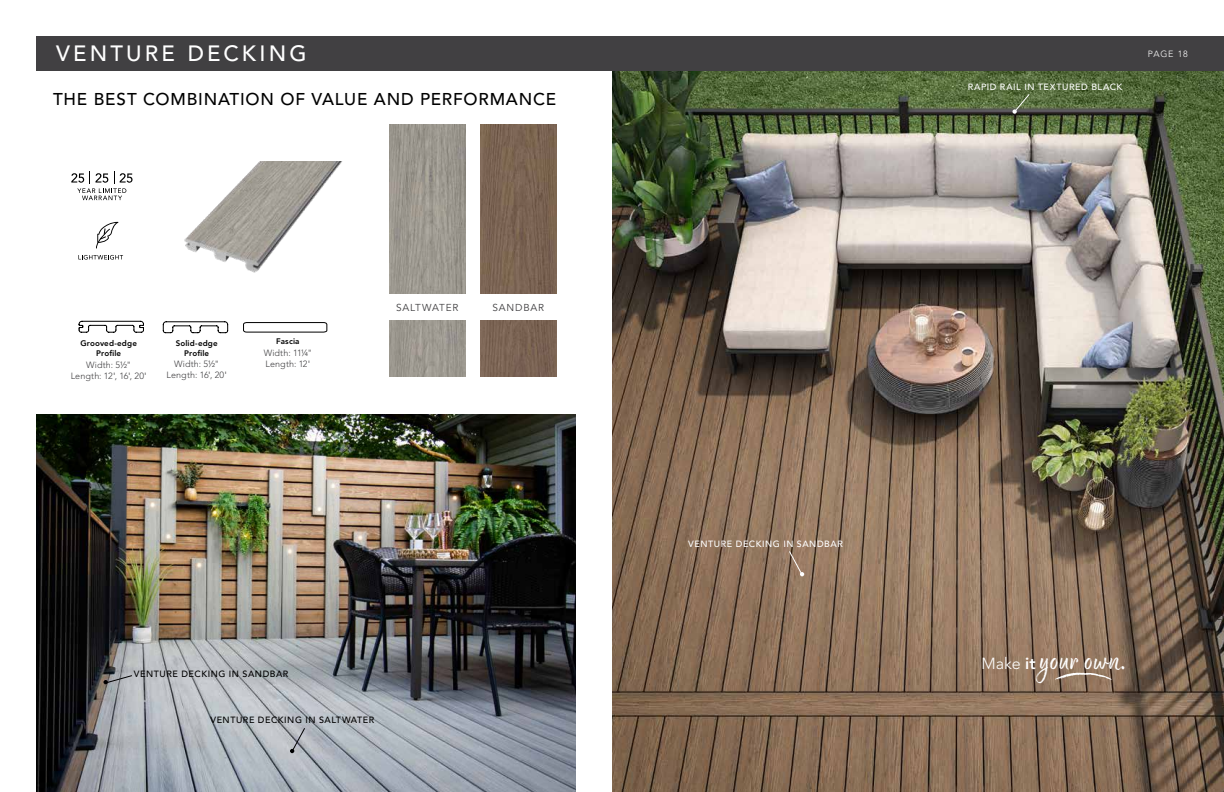
<style>
.page{position:relative;width:1224px;height:792px;background:#fff}
.page>*{position:absolute;margin:0;border:0;box-sizing:border-box;transform-origin:0 0}
.t1{font:31px "Good Karma Upright";letter-spacing:.005em;color:#fff}
.t2{font:500 22px "Avenir LT Std";letter-spacing:.145em;color:#fff}
.t3{font:500 17px "Avenir LT Std";letter-spacing:.045em;color:#000}
.t4{font:10px "Avenir LT Std";letter-spacing:.085em;color:#414042}
.t5{font:300 9px/11px "Avenir LT Std";letter-spacing:.015em;color:#414042;text-align:center}
.t6{font:500 9px "Avenir LT Std";letter-spacing:.06em;color:#000}
.t7{font:500 9px "Avenir LT Std";letter-spacing:.06em;color:#fff}
.t8{font:300 9px "Avenir LT Std";letter-spacing:.075em;color:#fff}
.t9{font:800 8px/9.6px "Avenir LT Std";letter-spacing:.02em;color:#000;text-align:center}
.s1{font-family:"Helvetica Neue LT Std";font-weight:400}
.s2{font-family:"Avenir LT Std";font-weight:300;font-size:16px}
.s3{font-family:"Avenir LT Std";font-weight:800;font-size:16px}
</style>
<div class="page">
<img style="left:36px;top:414px;width:540px;height:378px">
<img style="left:612px;top:70px;width:612px;height:722px">
<div style="left:36px;top:36px;width:1188px;height:34px;background:#414042"></div>
<img style="left:389px;top:125px;width:76px;height:252px">
<img style="left:480px;top:125px;width:76px;height:252px">
<div style="left:374px;top:295px;width:200px;height:25px;background:#fff"></div>
<svg style="left:789px;top:551px;width:15px;height:25px"></svg>
<svg style="left:1012px;top:94px;width:18px;height:20px"></svg>
<svg style="left:290px;top:728px;width:15px;height:25px"></svg>
<img style="left:184px;top:161px;width:159px;height:112px">
<svg style="left:1054px;top:673px;width:58px;height:7px"></svg>
<svg style="left:78px;top:321px;width:66px;height:12px"></svg>
<svg style="left:163px;top:321px;width:65px;height:12px"></svg>
<svg style="left:243px;top:322px;width:84px;height:11px"></svg>
<svg style="left:71px;top:171px;width:62px;height:29px"></svg>
<svg style="left:78px;top:255px;width:45px;height:5px"></svg>
<svg style="left:96px;top:222px;width:22px;height:27px"></svg>
<svg style="left:104px;top:675px;width:29px;height:9px"></svg>
<h2 class="t2" style="left:56px;top:41px;width:252px">VENTURE DECKING</h2>
<h3 class="t3" style="left:53px;top:90px;width:504px">THE BEST COMBINATION OF VALUE AND PERFORMANCE</h3>
<p class="t9" style="left:80px;top:338px;width:58px">Grooved-edge<br>Profile</p>
<p class="t5" style="left:71px;top:359px;width:78px">Width: 5½"<br>Length: 12<span class="s1">'</span>, 16<span class="s1">'</span>, 20<span class="s1">'</span></p>
<p class="t9" style="left:176px;top:338px;width:44px">Solid-edge<br>Profile</p>
<p class="t5" style="left:167px;top:359px;width:62px">Width: 5½"<br>Length: 16<span class="s1">'</span>, 20<span class="s1">'</span></p>
<p class="t9" style="left:276px;top:337px;width:25px">Fascia</p>
<p class="t5" style="left:264px;top:348px;width:50px;text-align:left">Width: 11¼"<br>Length: 12<span class="s1">'</span></p>
<p class="t4" style="left:396px;top:302px;width:64px">SALTWATER</p>
<p class="t4" style="left:492px;top:302px;width:53px">SANDBAR</p>
<p class="t6" style="left:134px;top:669px;width:156px">VENTURE DECKING IN SANDBAR</p>
<p class="t6" style="left:210px;top:714px;width:165px">VENTURE DECKING IN SALTWATER</p>
<p class="t7" style="left:968px;top:81px;width:156px">RAPID RAIL IN TEXTURED BLACK</p>
<p class="t8" style="left:1148px;top:49px;width:41px">PAGE 18</p>
<p class="t7" style="left:688px;top:539px;width:156px">VENTURE DECKING IN SANDBAR</p>
<h1 class="t1" style="left:982px;top:642px;width:146px"><span class="s2">Make</span> <span class="s3">it</span> your own.</h1>
</div>
